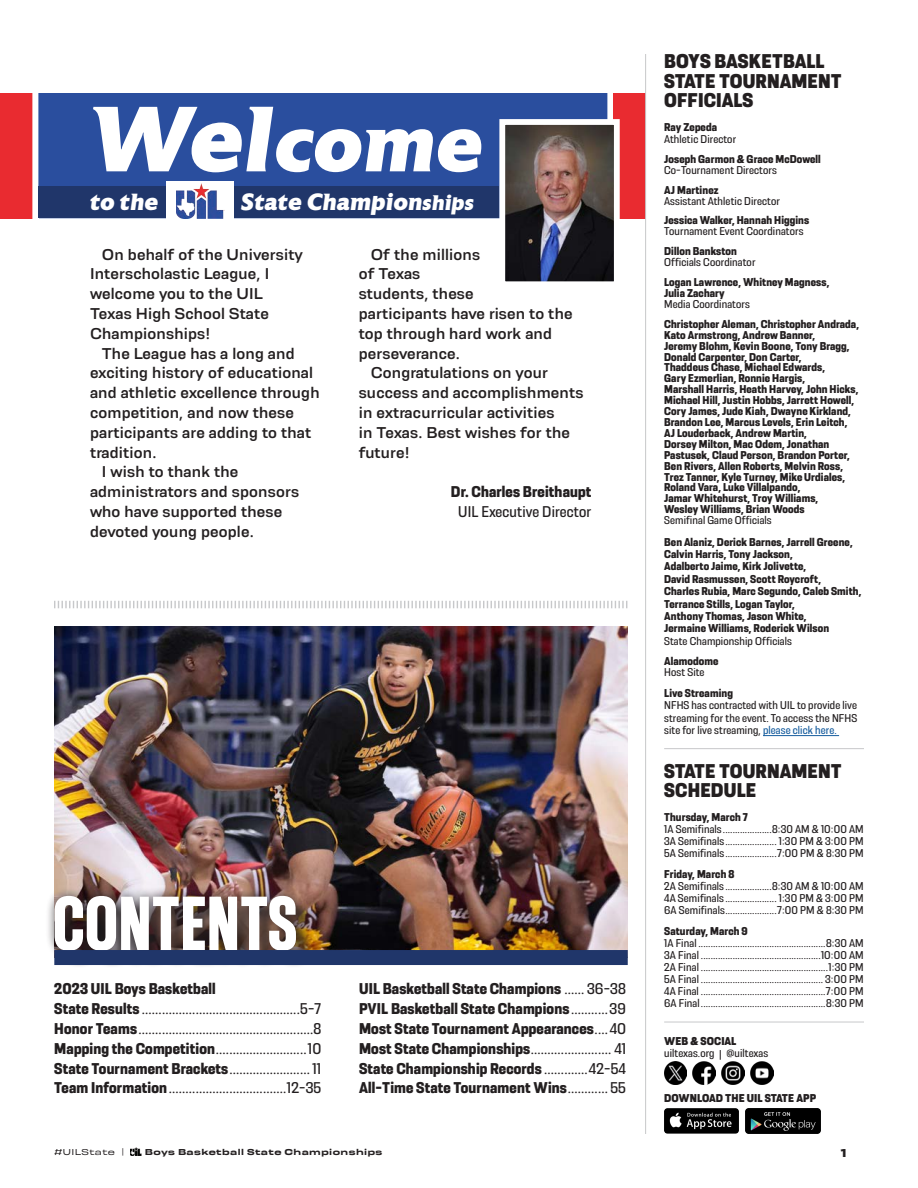
<style>
.page{position:relative;width:918px;height:1188px;background:#fff}
.page>*{position:absolute;margin:0;border:0;box-sizing:border-box;transform-origin:0 0}
.t1{font:900 condensed 81px "Resolve";letter-spacing:.01em;color:#fff}
.t2{font:italic 800 79.8px "Astoria";color:#fff}
.t3{font:italic 800 23.25px "Astoria";color:#fff}
.t4{font:21px/19.5px "Resolve Black Nrw";letter-spacing:.01em;color:#231f20}
.t5{font:16.5px/19.8px "Resolve";letter-spacing:.01em;color:#231f20}
.t6{font:16.5px "Resolve Regular Nrw";letter-spacing:.01em;color:#231f20}
.t7{font:16.5px "Resolve Extrabold Nrw";letter-spacing:.01em;color:#231f20}
.t8{font:12px/10.9px "Resolve Extrabold Nrw";letter-spacing:.01em;color:#231f20}
.t9{font:12px/12.5px "Resolve Regular Nrw";letter-spacing:.01em;color:#231f20;text-align:justify}
.t10{font:12px "Resolve Black Nrw";letter-spacing:.01em;color:#231f20}
.t11{font:12px "Resolve Extrabold Wd";color:#231f20}
.t12{font:9px "Resolve Bold Wd";letter-spacing:.05em;color:#231f20}
.t13{font:9px "Resolve Semilight Wd";letter-spacing:.05em;color:#231f20}
.s1{font-size:92.25px}
.s2{font-size:21px}
.s3{font-family:"Resolve Extrabold Nrw"}
.s4{font-family:"Resolve Regular Nrw"}
.s5{color:#175d9e}
.s6{font-family:"Resolve Light Wd"}
</style>
<div class="page">
<svg style="left:131px;top:1147px;width:11px;height:8px"></svg>
<div style="left:0;top:93px;width:32px;height:125px;background:#e92b30"></div>
<div style="left:29px;top:93px;width:579px;height:126px;background:#2a4e9e"></div>
<div style="left:39px;top:187px;width:460px;height:31px;background:#20366a"></div>
<div style="left:166px;top:181px;width:68px;height:42px;background:#fff"></div>
<img style="left:176px;top:184px;width:49px;height:34px">
<div style="left:613px;top:93px;width:33px;height:125px;background:#e92b30"></div>
<img style="left:497px;top:116px;width:126px;height:166px">
<svg style="left:54px;top:601px;width:573px;height:7px"></svg>
<img style="left:54px;top:627px;width:574px;height:323px">
<div style="left:57px;top:898px;width:258px;height:71px;background:#231f20;opacity:.75"></div>
<div style="left:45px;top:887px;width:261px;height:73px;background:#231f20;opacity:.75"></div>
<div style="left:54px;top:950px;width:574px;height:15px;background:#20366a"></div>
<hr style="left:645px;top:54px;width:1px;height:1080px;background:#c7c8ca">
<hr style="left:664px;top:1022px;width:200px;height:1px;background:#c7c8ca">
<img style="left:664px;top:1062px;width:23px;height:22px">
<img style="left:693px;top:1062px;width:23px;height:22px">
<img style="left:722px;top:1062px;width:22px;height:22px">
<img style="left:750px;top:1062px;width:23px;height:22px">
<img style="left:664px;top:1108px;width:75px;height:26px">
<img style="left:745px;top:1108px;width:76px;height:26px">
<hr style="left:763px;top:735px;width:76px;height:1px;background:#175d9e">
<hr style="left:664px;top:748px;width:200px;height:1px;background:#c7c8ca">
<p class="t2" style="left:90px;top:99px;width:395px"><span class="s1">Wel</span>come</p>
<p class="t3" style="left:90px;top:189px;width:70px">to the</p>
<p class="t3" style="left:240px;top:189px;width:235px">State Champion<span class="s2">ships</span></p>
<p class="t5" style="left:90px;top:244px;width:214px;text-indent:12px">On behalf of the University<br>Interscholastic League, I welcome you to the UIL<br>Texas High School State<br>Championships!</p>
<p class="t5" style="left:90px;top:343px;width:231px;text-indent:12px">The League has a long and exciting history of educational and athletic excellence through competition, and now these participants are adding to that tradition.</p>
<p class="t5" style="left:90px;top:462px;width:211px;text-indent:12px">I wish to thank the administrators and sponsors who have supported these devoted young people.</p>
<p class="t5" style="left:359px;top:244px;width:215px;text-indent:12px">Of the millions<br>of Texas<br>students, these<br>participants have risen to the top through hard work and perseverance.</p>
<p class="t5" style="left:359px;top:363px;width:226px;text-indent:12px">Congratulations on your success and accomplishments in extracurricular activities<br>in Texas. Best wishes for the future!</p>
<p class="t7" style="left:451px;top:483px;width:142px">Dr. Charles Breithaupt</p>
<p class="t6" style="left:458px;top:503px;width:135px">UIL Executive Director</p>
<p class="t1" style="left:53px;top:879px;width:246px">CONTENTS</p>
<p class="t7" style="left:54px;top:980px;width:163px">2023 UIL Boys Basketball</p>
<p class="t6" style="left:54px;top:1000px;width:269px"><span class="s3">State Results</span> ...............................................5-7</p>
<p class="t6" style="left:54px;top:1020px;width:269px"><span class="s3">Honor Teams</span>....................................................8</p>
<p class="t6" style="left:54px;top:1039px;width:269px"><span class="s3">Mapping the Competition</span>...........................10</p>
<p class="t6" style="left:54px;top:1059px;width:269px"><span class="s3">State Tournament Brackets</span>........................ 11</p>
<p class="t6" style="left:54px;top:1079px;width:269px"><span class="s3">Team Information</span>...................................12-35</p>
<p class="t7" style="left:359px;top:980px;width:268px">UIL Basketball State Champions <span class="s4">...... 36-38</span></p>
<p class="t7" style="left:359px;top:999px;width:269px">PVIL Basketball State Champions<span class="s4">...........39</span></p>
<p class="t7" style="left:359px;top:1019px;width:269px">Most State Tournament Appearances<span class="s4">....40</span></p>
<p class="t6" style="left:359px;top:1039px;width:269px"><span class="s3">Most State Championships</span>........................ 41</p>
<p class="t7" style="left:359px;top:1059px;width:269px">State Championship Records <span class="s4">.............42-54</span></p>
<p class="t7" style="left:359px;top:1079px;width:269px">All-Time State Tournament Wins<span class="s4">............ 55</span></p>
<p class="t4" style="left:664px;top:52px;width:162px">BOYS BASKETBALL</p>
<p class="t4" style="left:664px;top:71px;width:179px">STATE TOURNAMENT<br>OFFICIALS</p>
<p class="t8" style="left:664px;top:121px;width:54px">Ray Zepeda</p>
<p class="t9" style="left:664px;top:133px;width:74px">Athletic Director</p>
<p class="t8" style="left:664px;top:153px;width:158px">Joseph Garmon &amp; Grace McDowell</p>
<p class="t9" style="left:664px;top:163px;width:114px">Co-Tournament Directors</p>
<p class="t8" style="left:664px;top:184px;width:56px">AJ Martinez</p>
<p class="t9" style="left:664px;top:194px;width:117px">Assistant Athletic Director</p>
<p class="t8" style="left:664px;top:215px;width:147px">Jessica Walker, Hannah Higgins</p>
<p class="t9" style="left:664px;top:225px;width:141px">Tournament Event Coordinators</p>
<p class="t8" style="left:664px;top:246px;width:74px">Dillon Bankston</p>
<p class="t9" style="left:664px;top:256px;width:93px">Officials Coordinator</p>
<p class="t8" style="left:664px;top:277px;width:167px">Logan Lawrence, Whitney Magness,</p>
<p class="t8" style="left:664px;top:288px;width:62px">Julia Zachary</p>
<p class="t9" style="left:664px;top:298px;width:87px">Media Coordinators</p>
<p class="t8" style="left:664px;top:318px;width:196px">Christopher Aleman, Christopher Andrada,<br>Kato Armstrong, Andrew Banner,</p>
<p class="t8" style="left:664px;top:340px;width:187px">Jeremy Blohm, Kevin Boone, Tony Bragg,<br>Donald Carpenter, Don Carter,</p>
<p class="t8" style="left:664px;top:362px;width:162px">Thaddeus Chase, Michael Edwards,</p>
<p class="t8" style="left:664px;top:373px;width:143px">Gary Ezmerlian, Ronnie Hargis,</p>
<p class="t8" style="left:664px;top:384px;width:196px">Marshall Harris, Heath Harvey, John Hicks, Michael Hill, Justin Hobbs, Jarrett Howell, Cory James, Jude Kiah, Dwayne Kirkland, Brandon Lee, Marcus Levels, Erin Leitch,</p>
<p class="t8" style="left:664px;top:427px;width:144px">AJ Louderback, Andrew Martin,</p>
<p class="t8" style="left:664px;top:438px;width:187px">Dorsey Milton, Mac Odem, Jonathan Pastusek, Claud Person, Brandon Porter, Ben Rivers, Allen Roberts, Melvin Ross, Trez Tanner, Kyle Turney, Mike Urdiales, Roland Vara, Luke Villalpando,</p>
<p class="t8" style="left:664px;top:493px;width:156px">Jamar Whitehurst, Troy Williams,</p>
<p class="t8" style="left:664px;top:504px;width:142px">Wesley Williams, Brian Woods</p>
<p class="t9" style="left:664px;top:514px;width:109px">Semifinal Game Officials</p>
<p class="t8" style="left:664px;top:535px;width:190px;line-height:12.5px">Ben Alaniz, Derick Barnes, Jarrell Greene,<br>Calvin Harris, Tony Jackson,</p>
<p class="t8" style="left:664px;top:561px;width:144px">Adalberto Jaime, Kirk Jolivette,</p>
<p class="t8" style="left:664px;top:573px;width:158px">David Rasmussen, Scott Roycroft,</p>
<p class="t8" style="left:664px;top:585px;width:199px;line-height:12.5px">Charles Rubia, Marc Segundo, Caleb Smith,<br>Terrance Stills, Logan Taylor,</p>
<p class="t8" style="left:664px;top:611px;width:144px">Anthony Thomas, Jason White,</p>
<p class="t8" style="left:664px;top:623px;width:166px">Jermaine Williams, Roderick Wilson</p>
<p class="t9" style="left:664px;top:635px;width:129px">State Championship Officials</p>
<p class="t8" style="left:664px;top:655px;width:56px">Alamodome</p>
<p class="t9" style="left:664px;top:665px;width:42px">Host Site</p>
<p class="t8" style="left:664px;top:688px;width:70px">Live Streaming</p>
<p class="t9" style="left:664px;top:699px;width:195px">NFHS has contracted with UIL to provide live streaming for the event. To access the NFHS site for live streaming, <span class="s5">please click here.</span></p>
<p class="t4" style="left:664px;top:761px;width:179px">STATE TOURNAMENT</p>
<p class="t4" style="left:664px;top:781px;width:94px">SCHEDULE</p>
<p class="t8" style="left:664px;top:811px;width:85px">Thursday, March 7</p>
<p class="t9" style="left:664px;top:822px;width:201px">1A Semifinals....................8:30 AM &amp; 10:00 AM</p>
<p class="t9" style="left:664px;top:834px;width:201px">3A Semifinals..................... 1:30 PM &amp; 3:00 PM</p>
<p class="t9" style="left:664px;top:846px;width:201px">5A Semifinals.....................7:00 PM &amp; 8:30 PM</p>
<p class="t8" style="left:664px;top:868px;width:72px">Friday, March 8</p>
<p class="t9" style="left:664px;top:879px;width:201px">2A Semifinals...................8:30 AM &amp; 10:00 AM</p>
<p class="t9" style="left:664px;top:891px;width:201px">4A Semifinals..................... 1:30 PM &amp; 3:00 PM</p>
<p class="t9" style="left:664px;top:903px;width:201px">6A Semifinals.....................7:00 PM &amp; 8:30 PM</p>
<p class="t8" style="left:664px;top:925px;width:85px">Saturday, March 9</p>
<p class="t9" style="left:664px;top:936px;width:201px">1A Final ....................................................8:30 AM</p>
<p class="t9" style="left:664px;top:948px;width:201px">3A Final .................................................10:00 AM</p>
<p class="t9" style="left:664px;top:960px;width:201px">2A Final ....................................................1:30 PM</p>
<p class="t9" style="left:664px;top:972px;width:201px">5A Final .................................................. 3:00 PM</p>
<p class="t9" style="left:664px;top:984px;width:201px">4A Final ...................................................7:00 PM</p>
<p class="t9" style="left:664px;top:996px;width:201px">6A Final...................................................8:30 PM</p>
<p class="t10" style="left:664px;top:1034px;width:74px">WEB &amp; SOCIAL</p>
<p class="t9" style="left:664px;top:1047px;width:106px">uiltexas.org | @uiltexas</p>
<p class="t10" style="left:664px;top:1091px;width:154px">DOWNLOAD THE UIL STATE APP</p>
<p class="t13" style="left:54px;top:1147px;width:72px">#UILState <span class="s6">|</span></p>
<p class="t12" style="left:145px;top:1147px;width:239px">Boys Basketball State Championships</p>
<p class="t11" style="left:841px;top:1146px;width:7px">1</p>
</div>
